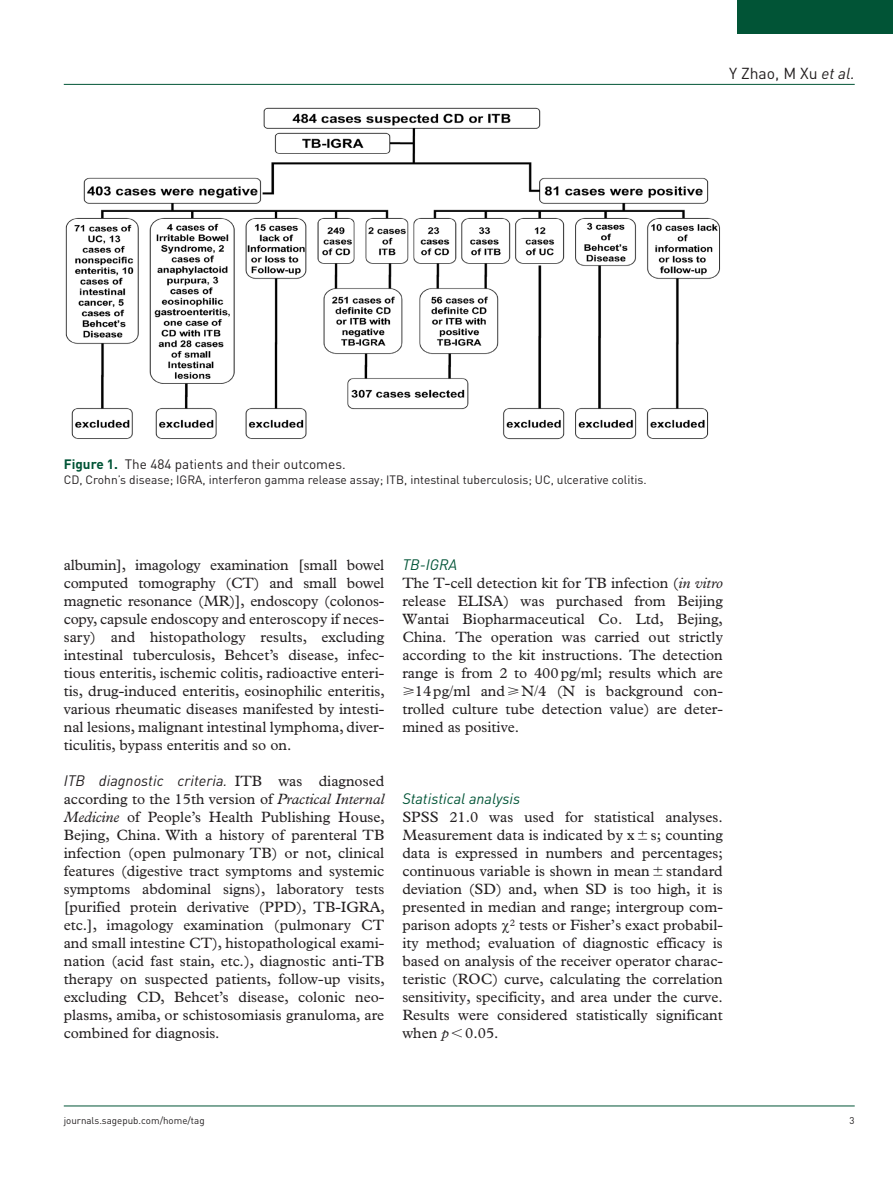
<style>
.page{position:relative;width:893px;height:1191px;background:#fff}
.page>*{position:absolute;margin:0;border:0;box-sizing:border-box;transform-origin:0 0}
.t1{font:15.75px "DIN";color:#231f20}
.t2{font:15px/18px "Plantin Std";color:#231f20;text-align:justify}
.t3{font:italic 15px "DIN";color:#231f20}
.t4{font:italic 15px "DIN";color:#015436}
.t5{font:13.5px "DIN";color:#231f20}
.t6{font:12px "DIN";color:#231f20}
.t7{font:9.75px "DIN";color:#231f20}
.s1{font-style:italic}
.s2{font-weight:700;color:#015436}
.s3{font-family:"Plantin Std";font-style:normal}
</style>
<div class="page">
<hr style="left:64px;top:84px;width:791px;height:1px;background:#015436">
<hr style="left:64px;top:1105px;width:791px;height:1px;background:#015436">
<div style="left:738px;top:0;width:155px;height:34px;background:#015436"></div>
<img style="left:65px;top:107px;width:655px;height:333px">
<p class="t1" style="left:729px;top:63px;width:127px">Y Zhao, M Xu <span class="s1">et al.</span></p>
<p class="t5" style="left:64px;top:456px;width:283px"><span class="s2">Figure 1.</span> The 484 patients and their outcomes.</p>
<p class="t6" style="left:64px;top:472px;width:584px">CD, Crohn’s disease; IGRA, interferon gamma release assay; ITB, intestinal tuberculosis; UC, ulcerative colitis.</p>
<p class="t2" style="left:64px;top:556px;width:323px">albumin], imagology examination [small bowel computed tomography (CT) and small bowel magnetic resonance (MR)], endoscopy (colonos&shy;copy, capsule endoscopy and enteroscopy if neces&shy;sary) and histopathology results, excluding intestinal tuberculosis, Behcet’s disease, infec&shy;tious enteritis, ischemic colitis, radioactive enteri&shy;tis, drug-induced enteritis, eosinophilic enteritis, various rheumatic diseases manifested by intesti&shy;nal lesions, malignant intestinal lymphoma, diver&shy;ticulitis, bypass enteritis and so on.</p>
<p class="t3" style="left:64px;top:771px;width:322px">ITB diagnostic criteria. <span class="s3">ITB was diagnosed</span></p>
<p class="t2" style="left:64px;top:790px;width:323px">according to the 15th version of <span class="s1">Practical Internal Medicine</span> of People’s Health Publishing House, Bejing, China. With a history of parenteral TB infection (open pulmonary TB) or not, clinical features (digestive tract symptoms and systemic symptoms abdominal signs), laboratory tests [purified protein derivative (PPD), TB-IGRA, etc.], imagology examination (pulmonary CT and small intestine CT), histopathological exami&shy;nation (acid fast stain, etc.), diagnostic anti-TB therapy on suspected patients, follow-up visits, excluding CD, Behcet’s disease, colonic neo&shy;plasms, amiba, or schistosomiasis granuloma, are combined for diagnosis.</p>
<p class="t4" style="left:402px;top:555px;width:56px">TB-IGRA</p>
<p class="t2" style="left:402px;top:574px;width:322px">The T-cell detection kit for TB infection (<span class="s1">in vitro </span>release ELISA) was purchased from Beijing Wantai Biopharmaceutical Co. Ltd, Bejing, China. The operation was carried out strictly according to the kit instructions. The detection range is from 2 to 400pg/ml; results which are ⩾14pg/ml and⩾N/4 (N is background con&shy;trolled culture tube detection value) are deter&shy;mined as positive.</p>
<p class="t4" style="left:402px;top:789px;width:119px">Statistical analysis</p>
<p class="t2" style="left:402px;top:808px;width:322px">SPSS 21.0 was used for statistical analyses.<br>Measurement data is indicated by x s; counting data is expressed in numbers and percentages; continuous variable is shown in mean standard deviation (SD) and, when SD is too high, it is presented in median and range; intergroup com&shy;parison adopts <sup>2</sup> tests or Fisher’s exact probabil&shy;ity method; evaluation of diagnostic efficacy is based on analysis of the receiver operator charac&shy;teristic (ROC) curve, calculating the correlation sensitivity, specificity, and area under the curve.<br>Results were considered statistically significant when <span class="s1">p</span> 0.05.</p>
<p class="t7" style="left:64px;top:1114px;width:142px">journals.sagepub.com/home/tag</p>
<p class="t7" style="left:850px;top:1114px;width:7px">3</p>
</div>
